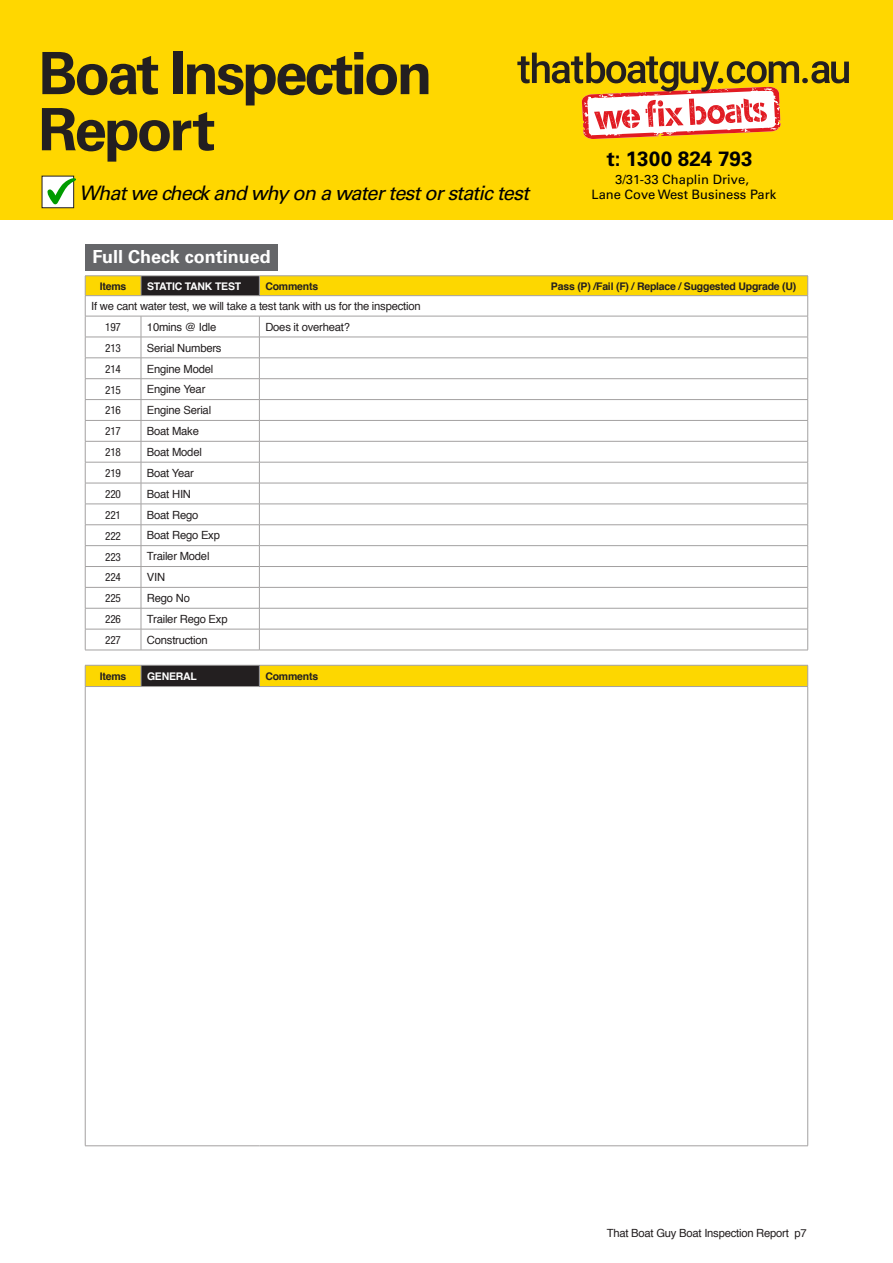
<style>
.page{position:relative;width:893px;height:1263px;background:#fff}
.page>*{position:absolute;margin:0;border:0;box-sizing:border-box;transform-origin:0 0}
.t1{font:700 58.35px/56.1px "Univers LT Std";letter-spacing:-.05em;color:#231f20}
.t2{font:700 20.7px "Univers LT Std";color:#000}
.t3{font:italic 19.95px "Univers LT Std";letter-spacing:-.04em;color:#000}
.t4{font:700 18px "Univers LT Std";color:#fff}
.t5{font:12.9px "Univers LT Std";color:#000}
.t6{font:11.25px "Helvetica";letter-spacing:-.02em;color:#231f20}
.t7{font:condensed 11.25px "Helvetica Neue";letter-spacing:-.02em;color:#231f20}
.t8{font:700 10.5px "Helvetica";letter-spacing:-.02em;color:#231f20}
.t9{font:700 10.5px "Helvetica";letter-spacing:-.02em;color:#fff}
</style>
<div class="page">
<div style="left:0;top:0;width:893px;height:219px;background:#ffd700"></div>
<svg style="left:517px;top:53px;width:332px;height:86px"></svg>
<div style="left:42px;top:176px;width:32px;height:32px;background:#fff"></div>
<div style="left:42px;top:176px;width:32px;height:32px;border:1px solid #231f20"></div>
<svg style="left:47px;top:178px;width:29px;height:26px"></svg>
<div style="left:85px;top:244px;width:193px;height:27px;background:#656669"></div>
<hr style="left:141px;top:275px;width:118px;height:1px;background:#a3a1a1">
<hr style="left:259px;top:275px;width:549px;height:1px;background:#a3a1a1">
<hr style="left:141px;top:650px;width:118px;height:1px;background:#a3a1a1">
<hr style="left:259px;top:650px;width:549px;height:1px;background:#a3a1a1">
<hr style="left:85px;top:275px;width:56px;height:1px;background:#a3a1a1">
<svg style="left:85px;top:276px;width:723px;height:374px"></svg>
<hr style="left:85px;top:650px;width:56px;height:1px;background:#a3a1a1">
<hr style="left:141px;top:686px;width:118px;height:1px;background:#a3a1a1">
<hr style="left:259px;top:686px;width:549px;height:1px;background:#a3a1a1">
<svg style="left:85px;top:665px;width:723px;height:21px;background:#d6b70c"></svg>
<hr style="left:85px;top:686px;width:56px;height:1px;background:#a3a1a1">
<hr style="left:85px;top:687px;width:1px;height:458px;background:#a3a1a1">
<hr style="left:807px;top:687px;width:1px;height:458px;background:#a3a1a1">
<hr style="left:85px;top:1145px;width:56px;height:1px;background:#a3a1a1">
<hr style="left:141px;top:1145px;width:118px;height:1px;background:#a3a1a1">
<hr style="left:259px;top:1145px;width:549px;height:1px;background:#a3a1a1">
<h1 class="t1" style="left:38px;top:46px;width:396px">Boat Inspection<br>Report</h1>
<h2 class="t2" style="left:607px;top:147px;width:147px">t: 1300 824 793</h2>
<p class="t5" style="left:615px;top:172px;width:135px">3/31-33 Chaplin Drive,</p>
<h3 class="t3" style="left:79px;top:181px;width:451px">What we check and why on a water test or static test</h3>
<p class="t5" style="left:591px;top:187px;width:186px">Lane Cove West Business Park</p>
<h3 class="t4" style="left:92px;top:246px;width:180px">Full Check continued</h3>
<p class="t8" style="left:100px;top:277px;width:28px">Items</p>
<p class="t9" style="left:147px;top:277px;width:96px">STATIC TANK TEST</p>
<p class="t8" style="left:265px;top:277px;width:54px">Comments</p>
<p class="t8" style="left:551px;top:277px;width:247px">Pass (P) /Fail (F) / Replace / Suggested Upgrade (U)</p>
<p class="t6" style="left:91px;top:297px;width:331px">If we cant water test, we will take a test tank with us for the inspection</p>
<p class="t7" style="left:105px;top:320px;width:17px">197</p>
<p class="t6" style="left:147px;top:318px;width:71px">10mins @ Idle</p>
<p class="t6" style="left:265px;top:318px;width:86px">Does it overheat?</p>
<p class="t7" style="left:105px;top:341px;width:17px">213</p>
<p class="t6" style="left:147px;top:339px;width:76px">Serial Numbers</p>
<p class="t7" style="left:105px;top:362px;width:17px">214</p>
<p class="t6" style="left:147px;top:360px;width:68px">Engine Model</p>
<p class="t7" style="left:105px;top:383px;width:17px">215</p>
<p class="t6" style="left:147px;top:381px;width:60px">Engine Year</p>
<p class="t7" style="left:105px;top:404px;width:17px">216</p>
<p class="t6" style="left:147px;top:402px;width:66px">Engine Serial</p>
<p class="t7" style="left:105px;top:425px;width:17px">217</p>
<p class="t6" style="left:147px;top:422px;width:53px">Boat Make</p>
<p class="t7" style="left:105px;top:446px;width:17px">218</p>
<p class="t6" style="left:147px;top:443px;width:56px">Boat Model</p>
<p class="t7" style="left:105px;top:467px;width:17px">219</p>
<p class="t6" style="left:147px;top:464px;width:48px">Boat Year</p>
<p class="t7" style="left:105px;top:487px;width:17px">220</p>
<p class="t6" style="left:147px;top:485px;width:46px">Boat HIN</p>
<p class="t7" style="left:105px;top:508px;width:17px">221</p>
<p class="t6" style="left:147px;top:506px;width:53px">Boat Rego</p>
<p class="t7" style="left:105px;top:529px;width:17px">222</p>
<p class="t6" style="left:147px;top:527px;width:74px">Boat Rego Exp</p>
<p class="t7" style="left:105px;top:550px;width:17px">223</p>
<p class="t6" style="left:147px;top:548px;width:64px">Trailer Model</p>
<p class="t7" style="left:105px;top:571px;width:17px">224</p>
<p class="t6" style="left:147px;top:569px;width:20px">VIN</p>
<p class="t7" style="left:105px;top:592px;width:17px">225</p>
<p class="t6" style="left:147px;top:589px;width:45px">Rego No</p>
<p class="t7" style="left:105px;top:613px;width:17px">226</p>
<p class="t6" style="left:147px;top:610px;width:82px">Trailer Rego Exp</p>
<p class="t7" style="left:105px;top:633px;width:17px">227</p>
<p class="t6" style="left:147px;top:631px;width:62px">Construction</p>
<p class="t8" style="left:100px;top:668px;width:28px">Items</p>
<p class="t9" style="left:147px;top:668px;width:52px">GENERAL</p>
<p class="t8" style="left:265px;top:668px;width:54px">Comments</p>
<p class="t6" style="left:607px;top:1225px;width:202px">That Boat Guy Boat Inspection Report p7</p>
</div>
